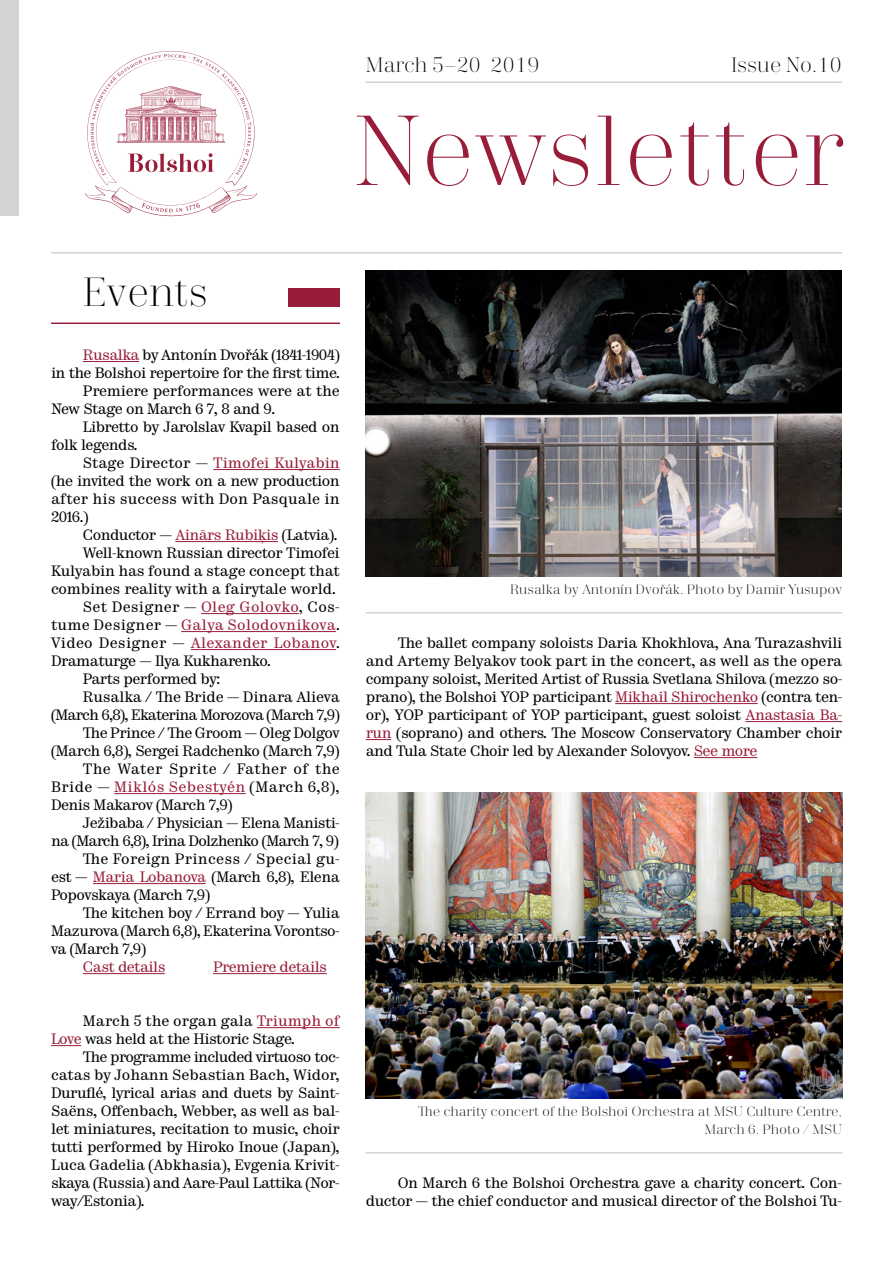
<style>
.page{position:relative;width:893px;height:1263px;background:#fff}
.page>*{position:absolute;margin:0;border:0;box-sizing:border-box;transform-origin:0 0}
.t1{font:300 99px "Trivia Serif";color:#981d39}
.t2{font:300 40.5px "Trivia Serif";color:#000}
.t3{font:300 21px "Trivia Serif";letter-spacing:-.01em;color:#000}
.t4{font:15px/18px "Trivia Serif 10 Demo";letter-spacing:-.035em;color:#000;text-align:justify}
.t5{font:15px "Trivia Serif 10 Demo";letter-spacing:-.01em;color:#000}
.t6{font:15px "Trivia Serif 10 Demo";letter-spacing:-.055em;color:#000}
.t7{font:15px "Trivia Serif 10 Demo";letter-spacing:.02em;color:#981d39}
.t8{font:15px "Trivia Serif 10 Demo";letter-spacing:.025em;color:#000}
.t9{font:15px "Trivia Serif 10 Demo";letter-spacing:.02em;color:#000}
.t10{font:15px "Trivia Serif 10 Demo";letter-spacing:.01em;color:#000}
.t11{font:15px "Trivia Serif 10 Demo";letter-spacing:-.015em;color:#000}
.t12{font:15px "Trivia Serif 10 Demo";color:#981d39}
.t13{font:15px "Trivia Serif 10 Demo";letter-spacing:-.035em;color:#981d39}
.t14{font:300 13.5px/18px "Trivia Serif";color:#000;text-align:right}
.s1{color:#981d39}
.s2{color:#000}
</style>
<div class="page">
<div style="left:0;top:0;width:18px;height:216px;background:#d1d3d4"></div>
<hr style="left:51px;top:252px;width:791px;height:2px;background:#d1d3d4">
<hr style="left:365px;top:81px;width:477px;height:2px;background:#d1d3d4">
<svg style="left:85px;top:51px;width:172px;height:165px"></svg>
<hr style="left:366px;top:612px;width:476px;height:1px;background:#d1d3d4">
<hr style="left:366px;top:1152px;width:476px;height:1px;background:#d1d3d4">
<hr style="left:83px;top:361px;width:56px;height:1px;background:#981d39">
<hr style="left:213px;top:469px;width:127px;height:1px;background:#981d39">
<hr style="left:175px;top:541px;width:103px;height:1px;background:#981d39">
<hr style="left:201px;top:613px;width:98px;height:1px;background:#981d39">
<hr style="left:181px;top:631px;width:155px;height:1px;background:#981d39">
<hr style="left:191px;top:649px;width:145px;height:1px;background:#981d39">
<hr style="left:114px;top:793px;width:132px;height:1px;background:#981d39">
<hr style="left:93px;top:883px;width:113px;height:1px;background:#981d39">
<hr style="left:83px;top:973px;width:82px;height:1px;background:#981d39">
<hr style="left:213px;top:973px;width:114px;height:1px;background:#981d39">
<hr style="left:257px;top:1027px;width:83px;height:1px;background:#981d39">
<hr style="left:51px;top:1045px;width:30px;height:1px;background:#981d39">
<hr style="left:51px;top:323px;width:289px;height:1px;background:#981d39">
<div style="left:289px;top:288px;width:51px;height:18px;background:#981d39"></div>
<hr style="left:615px;top:703px;width:143px;height:1px;background:#981d39">
<hr style="left:745px;top:721px;width:97px;height:1px;background:#981d39">
<svg style="left:366px;top:739px;width:25px;height:1px"></svg>
<hr style="left:694px;top:757px;width:63px;height:1px;background:#981d39">
<img style="left:365px;top:270px;width:477px;height:306px">
<img style="left:366px;top:792px;width:476px;height:306px">
<h3 class="t3" style="left:365px;top:54px;width:176px">March 5–20 2019</h3>
<h3 class="t3" style="left:731px;top:54px;width:112px">Issue No.10</h3>
<h1 class="t1" style="left:353px;top:99px;width:493px">Newsletter</h1>
<h2 class="t2" style="left:83px;top:271px;width:127px">Events</h2>
<p class="t4" style="left:83px;top:347px;width:258px"><span class="s1">Rusalka</span> by Antonín Dvořák (1841-1904)</p>
<p class="t4" style="left:51px;top:365px;width:290px">in the Bolshoi repertoire for the first time.</p>
<p class="t11" style="left:83px;top:382px;width:258px">Premiere performances were at the</p>
<p class="t4" style="left:51px;top:401px;width:226px">New Stage on March 6 7, 8 and 9.</p>
<p class="t4" style="left:83px;top:419px;width:258px">Libretto by Jarolslav Kvapil based on</p>
<p class="t4" style="left:51px;top:437px;width:88px">folk legends.</p>
<p class="t12" style="left:83px;top:454px;width:258px"><span class="s2">Stage Director —</span> Timofei Kulyabin</p>
<p class="t4" style="left:51px;top:473px;width:290px">(he invited the work on a new production</p>
<p class="t10" style="left:51px;top:490px;width:290px">after his success with Don Pasquale in</p>
<p class="t4" style="left:51px;top:509px;width:39px">2016.)</p>
<p class="t4" style="left:83px;top:527px;width:256px">Conductor — <span class="s1">Ainārs Rubiķis</span> (Latvia).</p>
<p class="t4" style="left:83px;top:545px;width:258px">Well-known Russian director Timofei</p>
<p class="t5" style="left:51px;top:562px;width:290px">Kulyabin has found a stage concept that</p>
<p class="t5" style="left:51px;top:580px;width:286px">combines reality with a fairytale world.</p>
<p class="t9" style="left:83px;top:598px;width:258px">Set Designer — <span class="s1">Oleg Golovko</span>, Cos-</p>
<p class="t7" style="left:51px;top:616px;width:290px"><span class="s2">tume Designer —</span> Galya Solodovnikova<span class="s2">.</span></p>
<p class="t7" style="left:51px;top:634px;width:290px"><span class="s2">Video Designer —</span> Alexander Lobanov<span class="s2">.</span></p>
<p class="t4" style="left:51px;top:653px;width:221px">Dramaturge — Ilya Kukharenko.</p>
<p class="t4" style="left:83px;top:671px;width:139px">Parts performed by:</p>
<p class="t5" style="left:83px;top:688px;width:258px">Rusalka / The Bride — Dinara Alieva</p>
<p class="t6" style="left:51px;top:706px;width:290px">(March 6,8), Ekaterina Morozova (March 7,9)</p>
<p class="t4" style="left:83px;top:725px;width:258px">The Prince / The Groom — Oleg Dolgov</p>
<p class="t4" style="left:51px;top:743px;width:290px">(March 6,8), Sergei Radchenko (March 7,9)</p>
<p class="t8" style="left:83px;top:760px;width:258px">The Water Sprite / Father of the</p>
<p class="t8" style="left:51px;top:778px;width:290px">Bride — <span class="s1">Miklós Sebestyén</span> (March 6,8),</p>
<p class="t4" style="left:51px;top:797px;width:183px">Denis Makarov (March 7,9)</p>
<p class="t4" style="left:83px;top:815px;width:258px">Ježibaba / Physician — Elena Manisti-</p>
<p class="t6" style="left:51px;top:832px;width:289px">na (March 6,8), Irina Dolzhenko (March 7, 9)</p>
<p class="t9" style="left:83px;top:850px;width:257px">The Foreign Princess / Special gu-</p>
<p class="t4" style="left:51px;top:869px;width:290px">est — <span class="s1">Maria Lobanova</span> (March 6,8), Elena</p>
<p class="t4" style="left:51px;top:887px;width:161px">Popovskaya (March 7,9)</p>
<p class="t4" style="left:83px;top:905px;width:258px">The kitchen boy / Errand boy — Yulia</p>
<p class="t4" style="left:51px;top:923px;width:290px">Mazurova (March 6,8), Ekaterina Vorontso-</p>
<p class="t4" style="left:51px;top:941px;width:97px">va (March 7,9)</p>
<p class="t13" style="left:83px;top:958px;width:84px">Cast details</p>
<p class="t13" style="left:213px;top:958px;width:115px">Premiere details</p>
<p class="t4" style="left:51px;top:1013px;width:290px;text-indent:32px">March 5 the organ gala <span class="s1">Triumph of<br>Love</span> was held at the Historic Stage.</p>
<p class="t4" style="left:51px;top:1049px;width:290px;text-indent:32px">The programme included virtuoso toc&shy;catas by Johann Sebastian Bach, Widor, Duruflé, lyrical arias and duets by Saint-Saëns, Offenbach, Webber, as well as bal&shy;let miniatures, recitation to music, choir tutti performed by Hiroko Inoue (Japan), Luca Gadelia (Abkhasia), Evgenia Krivit&shy;skaya (Russia) and Aare-Paul Lattika (Nor&shy;way/Estonia).</p>
<p class="t14" style="left:510px;top:581px;width:334px">Rusalka by Antonín Dvořák. Photo by Damir Yusupov</p>
<p class="t4" style="left:366px;top:635px;width:478px;text-indent:32px">The ballet company soloists Daria Khokhlova, Ana Turazashvili and Artemy Belyakov took part in the concert, as well as the opera company soloist, Merited Artist of Russia Svetlana Shilova (mezzo so&shy;prano), the Bolshoi YOP participant <span class="s1">Mikhail Shirochenko</span> (contra ten&shy;or), YOP participant of YOP participant, guest soloist <span class="s1">Anastasia Ba&shy;run</span> (soprano) and others. The Moscow Conservatory Chamber choir and Tula State Choir led by Alexander Solovyov. <span class="s1">See more</span></p>
<p class="t14" style="left:418px;top:1103px;width:426px">The charity concert of the Bolshoi Orchestra at MSU Culture Centre,<br>March 6. Photo / MSU</p>
<p class="t4" style="left:366px;top:1175px;width:478px;text-align:right">On March 6 the Bolshoi Orchestra gave a charity concert. Con&shy;ductor — the chief conductor and musical director of the Bolshoi Tu-</p>
</div>
